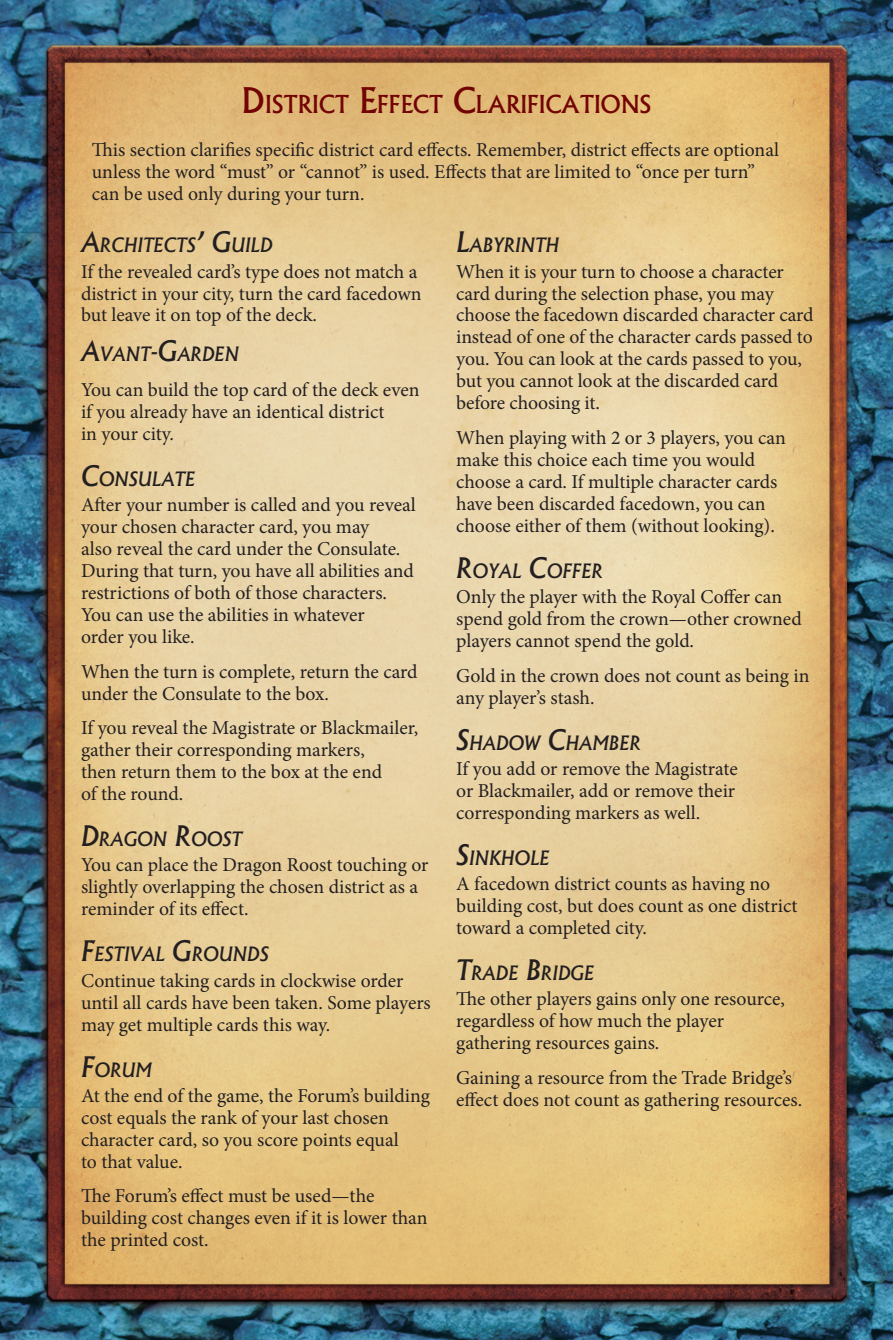
<style>
.page{position:relative;width:893px;height:1340px;background:#fff}
.page>*{position:absolute;margin:0;border:0;box-sizing:border-box;transform-origin:0 0}
.Heading_1{font:500 23.62px "Albertus";letter-spacing:-.02em;color:#720404}
.Body{font:19.8px/22.1px "Minion Pro";letter-spacing:-.005em;color:#231f20}
.Heading_3{font:italic 500 18.9px "Albertus";color:#231f20}
.Body-2{font:italic 500 18.9px "Albertus";color:#231f20}
.s1{font-size:33.75px}
.s2{font-size:27px}
</style>
<div class="page">
<img style="left:0;top:0;width:893px;height:1339px">
<p class="Heading_1" style="left:242px;top:90px;width:409px"><span class="s1">D</span> ISTRICT <span class="s1">E</span>FFECT <span class="s1">C</span>LARIFICATIONS</p>
<p class="Body" style="left:92px;top:138px;width:689px">This section clarifies specific district card effects. Remember, district effects are optional unless the word “must” or “cannot” is used. Effects that are limited to “once per turn” can be used only during your turn.</p>
<p class="Heading_3" style="left:81px;top:233px;width:193px"><span class="s2">A</span>RCHITECTS<span class="s2">’ G</span>UILD</p>
<p class="Body" style="left:81px;top:260px;width:342px">If the revealed card’s type does not match a district in your city, turn the card facedown but leave it on top of the deck.</p>
<p class="Body-2" style="left:81px;top:342px;width:160px"><span class="s2">A</span>VANT<span class="s2">-G</span>ARDEN</p>
<p class="Body" style="left:81px;top:379px;width:340px">You can build the top card of the deck even if you already have an identical district<br>in your city.</p>
<p class="Heading_3" style="left:81px;top:467px;width:116px"><span class="s2">C</span>ONSULATE</p>
<p class="Body" style="left:81px;top:494px;width:336px">After your number is called and you reveal your chosen character card, you may<br>also reveal the card under the Consulate.<br>During that turn, you have all abilities and restrictions of both of those characters.<br>You can use the abilities in whatever<br>order you like.</p>
<p class="Body" style="left:81px;top:660px;width:338px">When the turn is complete, return the card under the Consulate to the box.</p>
<p class="Body" style="left:81px;top:717px;width:339px">If you reveal the Magistrate or Blackmailer, gather their corresponding markers,<br>then return them to the box at the end<br>of the round.</p>
<p class="Heading_3" style="left:81px;top:827px;width:162px"><span class="s2">D</span>RAGON <span class="s2">R</span>OOST</p>
<p class="Body" style="left:81px;top:854px;width:349px">You can place the Dragon Roost touching or slightly overlapping the chosen district as a reminder of its effect.</p>
<p class="Heading_3" style="left:81px;top:942px;width:189px"><span class="s2">F</span>ESTIVAL <span class="s2">G</span>ROUNDS</p>
<p class="Body" style="left:81px;top:969px;width:351px">Continue taking cards in clockwise order until all cards have been taken. Some players may get multiple cards this way.</p>
<p class="Heading_3" style="left:81px;top:1057px;width:72px"><span class="s2">F</span>ORUM</p>
<p class="Body" style="left:81px;top:1084px;width:351px">At the end of the game, the Forum’s building cost equals the rank of your last chosen character card, so you score points equal<br>to that value.</p>
<p class="Body" style="left:81px;top:1185px;width:348px">The Forum’s effect must be used—the building cost changes even if it is lower than the printed cost.</p>
<p class="Heading_3" style="left:456px;top:233px;width:104px"><span class="s2">L</span>ABYRINTH</p>
<p class="Body" style="left:456px;top:260px;width:359px">When it is your turn to choose a character card during the selection phase, you may choose the facedown discarded character card instead of one of the character cards passed to you. You can look at the cards passed to you, but you cannot look at the discarded card before choosing it.</p>
<p class="Body" style="left:456px;top:427px;width:331px">When playing with 2 or 3 players, you can make this choice each time you would choose a card. If multiple character cards have been discarded facedown, you can choose either of them (without looking).</p>
<p class="Heading_3" style="left:456px;top:559px;width:148px"><span class="s2">R</span>OYAL <span class="s2">C</span>OFFER</p>
<p class="Body" style="left:456px;top:586px;width:347px">Only the player with the Royal Coffer can spend gold from the crown—other crowned players cannot spend the gold.</p>
<p class="Body" style="left:456px;top:664px;width:355px">Gold in the crown does not count as being in any player’s stash.</p>
<p class="Heading_3" style="left:456px;top:731px;width:186px"><span class="s2">S</span>HADOW <span class="s2">C</span>HAMBER</p>
<p class="Body" style="left:456px;top:757px;width:283px">If you add or remove the Magistrate or Blackmailer, add or remove their corresponding markers as well.</p>
<p class="Heading_3" style="left:456px;top:846px;width:95px"><span class="s2">S</span>INKHOLE</p>
<p class="Body" style="left:456px;top:873px;width:343px">A facedown district counts as having no building cost, but does count as one district toward a completed city.</p>
<p class="Heading_3" style="left:456px;top:961px;width:140px"><span class="s2">T</span>RADE <span class="s2">B</span>RIDGE</p>
<p class="Body" style="left:456px;top:988px;width:330px">The other players gains only one resource, regardless of how much the player gathering resources gains.</p>
<p class="Body" style="left:456px;top:1066px;width:347px">Gaining a resource from the Trade Bridge’s effect does not count as gathering resources.</p>
</div>
